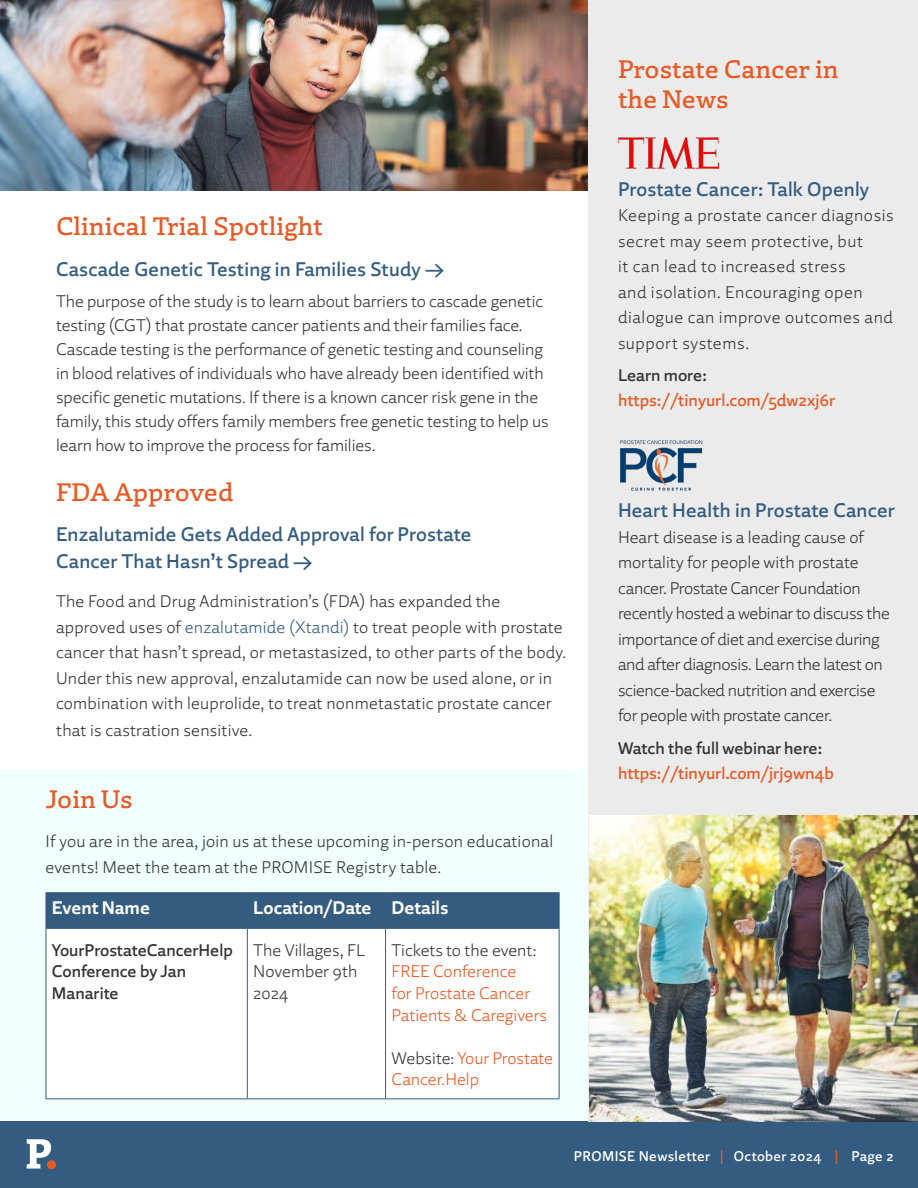
<style>
.page{position:relative;width:918px;height:1188px;background:#fff}
.page>*{position:absolute;margin:0;border:0;box-sizing:border-box;transform-origin:0 0}
.t1{font:600 27px/30px "Laski Slab";color:#e85a25}
.t2{font:600 21px/27px "Laski Sans";letter-spacing:.01em;color:#335c80}
.t3{font:700 19.5px "Laski Sans";color:#fff}
.t4{font:18px/25.5px "Laski Sans";letter-spacing:-.005em;color:#333}
.t5{font:18px/25.5px "Laski Sans";letter-spacing:.03em;color:#333}
.t6{font:18px/21.6px "Laski Sans";color:#e85a25}
.t7{font:600 18px/21.6px "Laski Sans";color:#333}
.t8{font:600 18px "Laski Sans";color:#e85a25}
.t9{font:600 15px "Laski Sans";letter-spacing:.03em;color:#fff}
.s1{color:#335c80}
.s2{color:#333}
.s3{color:#e85a25}
</style>
<div class="page">
<div style="left:0;top:1121px;width:918px;height:67px;background:#335c80"></div>
<svg style="left:27px;top:1139px;width:24px;height:30px"></svg>
<div style="left:47px;top:1160px;width:9px;height:9px;background:#e85a25;border-radius:50%"></div>
<svg style="left:426px;top:264px;width:18px;height:14px"></svg>
<svg style="left:294px;top:556px;width:18px;height:14px"></svg>
<div style="left:588px;top:0;width:330px;height:1121px;background:#ebebec"></div>
<img style="left:0;top:0;width:588px;height:190px">
<img style="left:589px;top:816px;width:329px;height:305px">
<div style="left:0;top:770px;width:588px;height:350px;background:#f2ffff"></div>
<div style="left:47px;top:893px;width:512px;height:35px;background:#335c80"></div>
<div style="left:47px;top:929px;width:512px;height:169px;background:#fff"></div>
<hr style="left:46px;top:892px;width:201px;height:1px;background:#335c80">
<hr style="left:46px;top:893px;width:1px;height:35px;background:#335c80">
<hr style="left:247px;top:892px;width:139px;height:1px;background:#335c80">
<hr style="left:247px;top:893px;width:1px;height:35px;background:#335c80">
<hr style="left:386px;top:892px;width:174px;height:1px;background:#335c80">
<hr style="left:385px;top:893px;width:1px;height:35px;background:#335c80">
<hr style="left:559px;top:893px;width:1px;height:35px;background:#335c80">
<hr style="left:46px;top:928px;width:201px;height:1px;background:#335c80">
<hr style="left:46px;top:929px;width:1px;height:169px;background:#335c80">
<hr style="left:247px;top:928px;width:139px;height:1px;background:#335c80">
<hr style="left:247px;top:929px;width:1px;height:169px;background:#335c80">
<hr style="left:386px;top:928px;width:174px;height:1px;background:#335c80">
<hr style="left:385px;top:929px;width:1px;height:169px;background:#335c80">
<hr style="left:559px;top:929px;width:1px;height:169px;background:#335c80">
<hr style="left:46px;top:1098px;width:201px;height:1px;background:#335c80">
<hr style="left:247px;top:1098px;width:139px;height:1px;background:#335c80">
<hr style="left:386px;top:1098px;width:174px;height:1px;background:#335c80">
<img style="left:618px;top:137px;width:100px;height:32px">
<img style="left:620px;top:440px;width:83px;height:51px">
<h1 class="t1" style="left:618px;top:53px;width:222px">Prostate Cancer in the News</h1>
<h1 class="t1" style="left:56px;top:211px;width:268px">Clinical Trial Spotlight</h1>
<p class="t2" style="left:56px;top:255px;width:366px">Cascade Genetic Testing in Families Study</p>
<p class="t4" style="left:56px;top:288px;width:494px;line-height:24px">The purpose of the study is to learn about barriers to cascade genetic testing (CGT) that prostate cancer patients and their families face.<br>Cascade testing is the performance of genetic testing and counseling in blood relatives of individuals who have already been identified with specific genetic mutations. If there is a known cancer risk gene in the family, this study offers family members free genetic testing to help us learn how to improve the process for families.</p>
<h1 class="t1" style="left:56px;top:476px;width:179px">FDA Approved</h1>
<p class="t2" style="left:56px;top:520px;width:417px">Enzalutamide Gets Added Approval for Prostate<br>Cancer That Hasn’t Spread</p>
<p class="t4" style="left:56px;top:588px;width:512px">The Food and Drug Administration’s (FDA) has expanded the approved uses of <span class="s1">enzalutamide (Xtandi)</span> to treat people with prostate cancer that hasn’t spread, or metastasized, to other parts of the body.<br>Under this new approval, enzalutamide can now be used alone, or in combination with leuprolide, to treat nonmetastatic prostate cancer that is castration sensitive.</p>
<h1 class="t1" style="left:46px;top:784px;width:89px">Join Us</h1>
<p class="t4" style="left:46px;top:828px;width:509px">If you are in the area, join us at these upcoming in-person educational events! Meet the team at the PROMISE Registry table.</p>
<p class="t3" style="left:52px;top:895px;width:100px">Event Name</p>
<p class="t3" style="left:253px;top:895px;width:197px">Location/Date Details</p>
<p class="t7" style="left:52px;top:939px;width:182px">YourProstateCancerHelp<br>Conference by Jan<br>Manarite</p>
<p class="t4" style="left:253px;top:939px;width:113px;line-height:21.6px">The Villages, FL<br>November 9th<br>2024</p>
<p class="t4" style="left:392px;top:937px;width:147px">Tickets to the event:</p>
<p class="t6" style="left:392px;top:960px;width:157px">FREE Conference<br>for Prostate Cancer<br>Patients &amp; Caregivers</p>
<p class="t6" style="left:392px;top:1047px;width:163px"><span class="s2">Website:</span> Your Prostate<br>Cancer.Help</p>
<p class="t2" style="left:618px;top:175px;width:253px">Prostate Cancer: Talk Openly</p>
<p class="t5" style="left:618px;top:202px;width:277px">Keeping a prostate cancer diagnosis secret may seem protective, but<br>it can lead to increased stress<br>and isolation. Encouraging open dialogue can improve outcomes and support systems.</p>
<p class="t7" style="left:618px;top:364px;width:90px">Learn more:</p>
<p class="t8" style="left:618px;top:390px;width:219px">https://tinyurl.com/5dw2xj6r</p>
<p class="t2" style="left:618px;top:496px;width:278px">Heart Health in Prostate Cancer</p>
<p class="t4" style="left:618px;top:524px;width:273px">Heart disease is a leading cause of mortality for people with prostate cancer. Prostate Cancer Foundation recently hosted a webinar to discuss the importance of diet and exercise during and after diagnosis. Learn the latest on science-backed nutrition and exercise for people with prostate cancer.</p>
<p class="t7" style="left:618px;top:736px;width:206px">Watch the full webinar here:</p>
<p class="t8" style="left:618px;top:762px;width:217px">https://tinyurl.com/jrj9wn4b</p>
<p class="t9" style="left:574px;top:1147px;width:321px">PROMISE Newsletter <span class="s3">|</span> October 2024 <span class="s3">|</span> Page 2</p>
</div>
